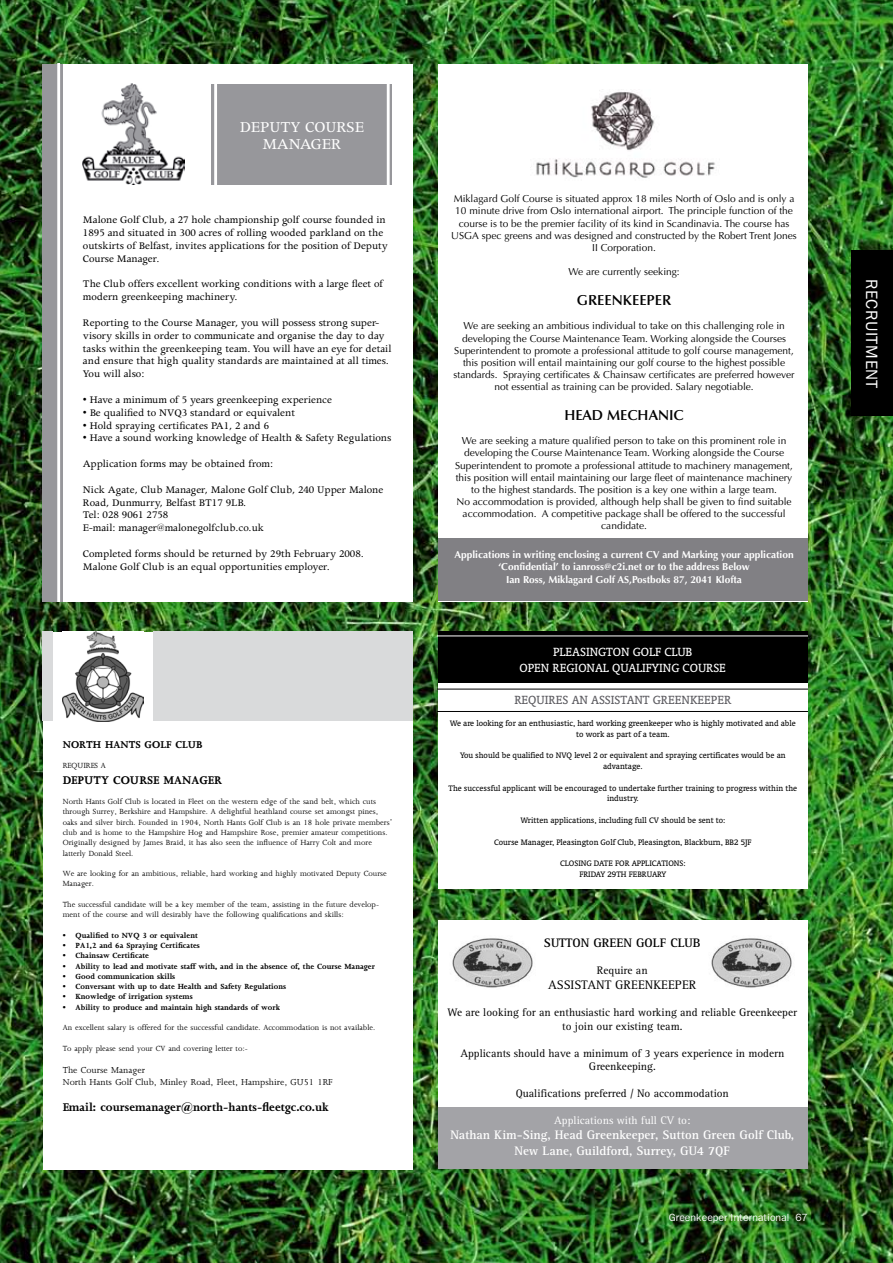
<style>
.page{position:relative;width:893px;height:1263px;background:#fff}
.page>*{position:absolute;margin:0;border:0;box-sizing:border-box;transform-origin:0 0}
.t1{font:17.1px/17.1px "Apollo";color:#fff;text-align:center}
.t2{font:16.5px "Franklin Gothic";color:#fff}
.t3{font:600 14.55px "Optima";color:#000}
.t4{font:13.5px/16.2px "Oranda BT";color:#fff;text-align:center}
.t5{font:13.5px "Oranda BT";color:#5c5b60}
.t6{font:700 12.9px "M Joanna";color:#000}
.t7{font:700 12.75px/15.3px "Rotis Serif";color:#fff;text-align:center}
.t8{font:12.75px "Rotis Serif";color:#000}
.t9{font:700 12.75px "Rotis Serif";color:#000}
.t10{font:11.4px/12.9px "Apollo";color:#000}
.t11{font:700 11.4px "M Joanna";color:#000}
.t12{font:11.25px/13.5px "Rotis Serif";color:#000;text-align:center}
.t13{font:11.25px "Rotis Serif";color:#fff}
.t14{font:10.5px "Franklin Gothic";letter-spacing:-.01em;color:#fff}
.t15{font:10.2px/12.1px "Optima";color:#000;text-align:center}
.t16{font:700 10.2px/12.1px "Optima";color:#fff;text-align:center}
.t17{font:10.05px/12px "M Joanna";color:#000}
.t18{font:9px/10.8px "Oranda BT";color:#000;text-align:center}
.t19{font:8.55px/10.2px "M Joanna";color:#000}
.t20{font:700 8.55px/10.2px "M Joanna";color:#000}
</style>
<div class="page">
<img style="left:0;top:0;width:893px;height:1263px">
<div style="left:851px;top:251px;width:42px;height:165px;background:#000"></div>
<div style="left:43px;top:64px;width:369px;height:537px;background:#fff"></div>
<img style="left:83px;top:84px;width:102px;height:101px">
<div style="left:43px;top:64px;width:20px;height:537px;background:#97979b"></div>
<div style="left:212px;top:84px;width:180px;height:101px;background:#97979b"></div>
<hr style="left:57px;top:64px;width:3px;height:537px;background:#fff">
<hr style="left:387px;top:78px;width:3px;height:112px;background:#fff">
<hr style="left:214px;top:81px;width:3px;height:110px;background:#fff">
<div style="left:43px;top:632px;width:369px;height:537px;background:#fff"></div>
<img style="left:63px;top:632px;width:80px;height:89px">
<div style="left:43px;top:632px;width:10px;height:89px;background:#d9dadb"></div>
<div style="left:153px;top:632px;width:259px;height:89px;background:#d9dadb"></div>
<div style="left:438px;top:632px;width:370px;height:257px;background:#fff"></div>
<div style="left:438px;top:632px;width:370px;height:51px;background:#000"></div>
<hr style="left:438px;top:711px;width:370px;height:1px;background:#000">
<hr style="left:438px;top:689px;width:370px;height:1px;background:#000">
<hr style="left:438px;top:636px;width:370px;height:1px;background:#fff">
<div style="left:438px;top:64px;width:370px;height:537px;background:#fff"></div>
<div style="left:438px;top:538px;width:370px;height:62px;background:#818084"></div>
<img style="left:536px;top:89px;width:179px;height:89px">
<div style="left:438px;top:920px;width:370px;height:249px;background:#fff"></div>
<div style="left:438px;top:1107px;width:370px;height:62px;background:#a3a3a7"></div>
<img style="left:452px;top:938px;width:81px;height:50px">
<img style="left:711px;top:938px;width:81px;height:50px">
<h1 class="t1" style="left:240px;top:119px;width:126px">DEPUTY COURSE<br>MANAGER</h1>
<p class="t10" style="left:83px;top:214px;width:307px">Malone Golf Club, a 27 hole championship golf course founded in 1895 and situated in 300 acres of rolling wooded parkland on the outskirts of Belfast, invites applications for the position of Deputy Course Manager.</p>
<p class="t10" style="left:83px;top:278px;width:302px">The Club offers excellent working conditions with a large fleet of modern greenkeeping machinery.</p>
<p class="t10" style="left:83px;top:316px;width:310px">Reporting to the Course Manager, you will possess strong super&shy;visory skills in order to communicate and organise the day to day tasks within the greenkeeping team. You will have an eye for detail and ensure that high quality standards are maintained at all times.<br>You will also:</p>
<p class="t10" style="left:83px;top:393px;width:250px">• Have a minimum of 5 years greenkeeping experience</p>
<p class="t10" style="left:83px;top:406px;width:214px">• Be qualified to NVQ3 standard or equivalent</p>
<p class="t10" style="left:83px;top:419px;width:188px">• Hold spraying certificates PA1, 2 and 6</p>
<p class="t10" style="left:83px;top:432px;width:310px">• Have a sound working knowledge of Health &amp; Safety Regulations</p>
<p class="t10" style="left:83px;top:457px;width:192px">Application forms may be obtained from:</p>
<p class="t10" style="left:83px;top:483px;width:302px">Nick Agate, Club Manager, Malone Golf Club, 240 Upper Malone Road, Dunmurry, Belfast BT17 9LB.<br>Tel: 028 9061 2758<br>E-mail: manager@malonegolfclub.co.uk</p>
<p class="t10" style="left:83px;top:547px;width:283px">Completed forms should be returned by 29th February 2008.<br>Malone Golf Club is an equal opportunities employer.</p>
<p class="t11" style="left:63px;top:738px;width:141px">NORTH HANTS GOLF CLUB</p>
<p class="t19" style="left:63px;top:761px;width:45px">REQUIRES A</p>
<p class="t6" style="left:63px;top:773px;width:161px">DEPUTY COURSE MANAGER</p>
<p class="t19" style="left:63px;top:796px;width:331px">North Hants Golf Club is located in Fleet on the western edge of the sand belt, which cuts through Surrey, Berkshire and Hampshire. A delightful heathland course set amongst pines, oaks and silver birch. Founded in 1904, North Hants Golf Club is an 18 hole private members’ club and is home to the Hampshire Hog and Hampshire Rose, premier amateur competitions.<br>Originally designed by James Braid, it has also seen the influence of Harry Colt and more latterly Donald Steel.</p>
<p class="t19" style="left:63px;top:868px;width:326px">We are looking for an ambitious, reliable, hard working and highly motivated Deputy Course<br>Manager.</p>
<p class="t19" style="left:63px;top:899px;width:318px">The successful candidate will be a key member of the team, assisting in the future develop&shy;ment of the course and will desirably have the following qualifications and skills:</p>
<p class="t20" style="left:76px;top:930px;width:301px">Qualified to NVQ 3 or equivalent<br>PA1,2 and 6a Spraying Certificates<br>Chainsaw Certificate<br>Ability to lead and motivate staff with, and in the absence of, the Course Manager Good communication skills<br>Conversant with up to date Health and Safety Regulations<br>Knowledge of irrigation systems<br>Ability to produce and maintain high standards of work</p>
<p class="t19" style="left:63px;top:1022px;width:314px">An excellent salary is offered for the successful candidate. Accommodation is not available.</p>
<p class="t19" style="left:63px;top:1043px;width:187px">To apply please send your CV and covering letter to:-</p>
<p class="t17" style="left:63px;top:1064px;width:272px">The Course Manager<br>North Hants Golf Club, Minley Road, Fleet, Hampshire, GU51 1RF</p>
<p class="t6" style="left:63px;top:1100px;width:267px">Email: coursemanager@north-hants-fleetgc.co.uk</p>
<p class="t15" style="left:451px;top:193px;width:347px">Miklagard Golf Course is situated approx 18 miles North of Oslo and is only a 10 minute drive from Oslo international airport. The principle function of the course is to be the premier facility of its kind in Scandinavia. The course has USGA spec greens and was designed and constructed by the Robert Trent Jones II Corporation.</p>
<p class="t15" style="left:568px;top:266px;width:113px">We are currently seeking:</p>
<h3 class="t3" style="left:577px;top:292px;width:96px">GREENKEEPER</h3>
<p class="t15" style="left:454px;top:320px;width:342px">We are seeking an ambitious individual to take on this challenging role in developing the Course Maintenance Team. Working alongside the Courses Superintendent to promote a professional attitude to golf course management, this position will entail maintaining our golf course to the highest possible standards. Spraying certificates &amp; Chainsaw certificates are preferred however not essential as training can be provided. Salary negotiable.</p>
<h3 class="t3" style="left:564px;top:406px;width:121px">HEAD MECHANIC</h3>
<p class="t15" style="left:455px;top:435px;width:339px">We are seeking a mature qualified person to take on this prominent role in developing the Course Maintenance Team. Working alongside the Course Superintendent to promote a professional attitude to machinery management, this position will entail maintaining our large fleet of maintenance machinery to the highest standards. The position is a key one within a large team.<br>No accommodation is provided, although help shall be given to find suitable accommodation. A competitive package shall be offered to the successful candidate.</p>
<p class="t16" style="left:454px;top:549px;width:341px">Applications in writing enclosing a current CV and Marking your application ‘Confidential’ to ianross@c2i.net or to the address Below<br>Ian Ross, Miklagard Golf AS,Postboks 87, 2041 Klofta</p>
<h3 class="t4" style="left:520px;top:643px;width:208px">PLEASINGTON GOLF CLUB<br>OPEN REGIONAL QUALIFYING COURSE</h3>
<h3 class="t5" style="left:514px;top:692px;width:218px">REQUIRES AN ASSISTANT GREENKEEPER</h3>
<p class="t18" style="left:450px;top:717px;width:347px">We are looking for an enthusiastic, hard working greenkeeper who is highly motivated and able to work as part of a team.</p>
<p class="t18" style="left:460px;top:750px;width:327px">You should be qualified to NVQ level 2 or equivalent and spraying certificates would be an advantage.</p>
<p class="t18" style="left:448px;top:782px;width:350px">The successful applicant will be encouraged to undertake further training to progress within the industry.</p>
<p class="t18" style="left:520px;top:815px;width:206px">Written applications, including full CV should be sent to:</p>
<p class="t18" style="left:494px;top:836px;width:259px">Course Manager, Pleasington Golf Club, Pleasington, Blackburn, BB2 5JF</p>
<p class="t18" style="left:560px;top:858px;width:127px">CLOSING DATE FOR APPLICATIONS:<br>FRIDAY 29TH FEBRUARY</p>
<p class="t9" style="left:544px;top:935px;width:158px">SUTTON GREEN GOLF CLUB</p>
<p class="t12" style="left:597px;top:964px;width:52px">Require an</p>
<p class="t8" style="left:548px;top:977px;width:150px">ASSISTANT GREENKEEPER</p>
<p class="t12" style="left:448px;top:1006px;width:351px">We are looking for an enthusiastic hard working and reliable Greenkeeper to join our existing team.</p>
<p class="t12" style="left:460px;top:1046px;width:325px">Applicants should have a minimum of 3 years experience in modern<br>Greenkeeping.</p>
<p class="t12" style="left:516px;top:1087px;width:215px">Qualifications preferred / No accommodation</p>
<p class="t13" style="left:554px;top:1114px;width:138px">Applications with full CV to:</p>
<p class="t7" style="left:450px;top:1128px;width:345px">Nathan Kim-Sing, Head Greenkeeper, Sutton Green Golf Club,<br>New Lane, Guildford, Surrey, GU4 7QF</p>
<p class="t14" style="left:669px;top:1212px;width:140px">Greenkeeper International 67</p>
<h2 class="t2" style="left:881px;top:279px;width:112px;rotate:90deg">Recruitment</h2>
</div>
